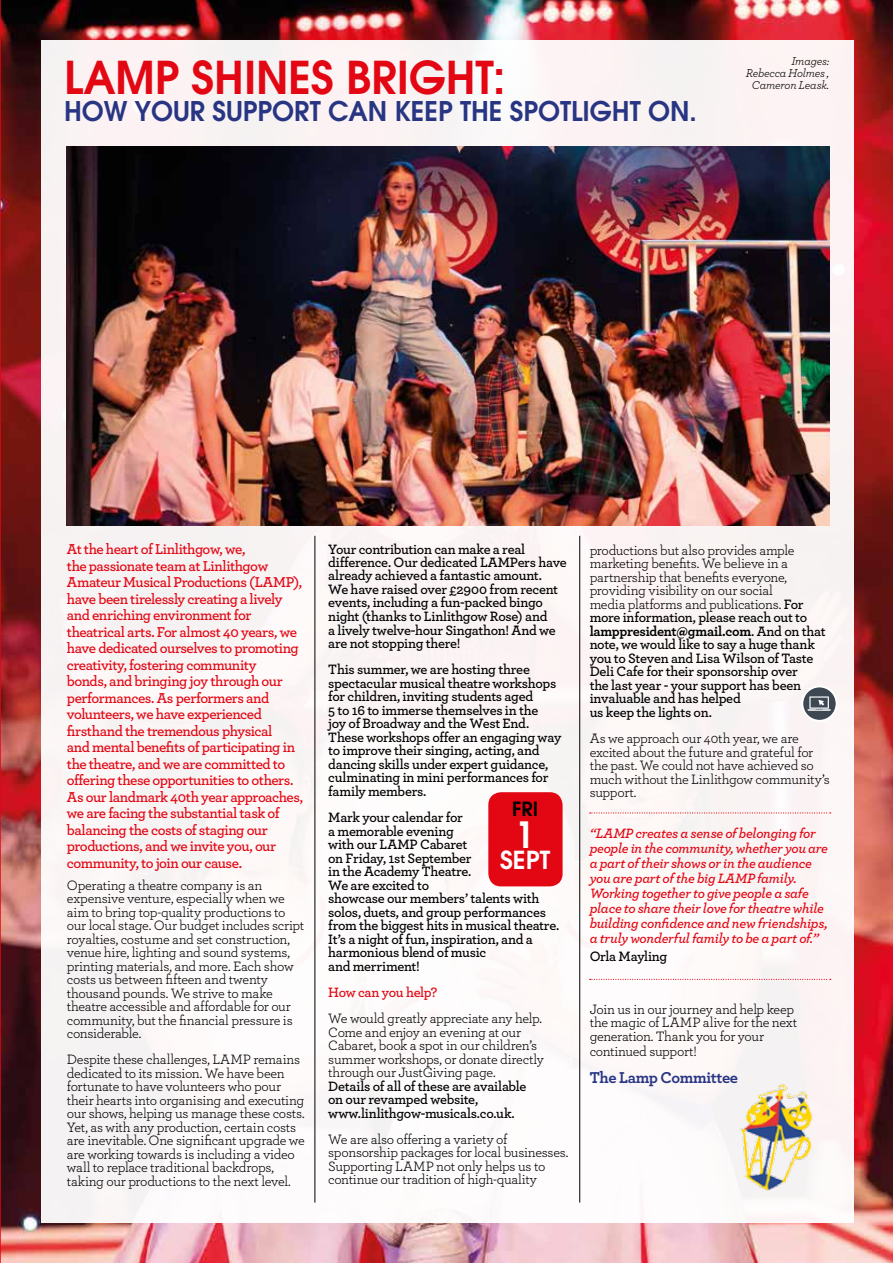
<style>
.page{position:relative;width:893px;height:1263px;background:#fff}
.page>*{position:absolute;margin:0;border:0;box-sizing:border-box;transform-origin:0 0}
.t1{font:600 45px "Avant Garde";color:#e30613}
.t2{font:600 36px "Avant Garde";color:#fff}
.t3{font:600 27px "Avant Garde";color:#283583}
.t4{font:600 24.75px "Avant Garde";color:#fff}
.t5{font:600 19.5px "Avant Garde";color:#000}
.t6{font:700 16.5px "Archer";letter-spacing:-.02em;color:#283583}
.t7{font:600 15px/16.5px "Archer";letter-spacing:-.035em;color:#e30613}
.t8{font:600 14.25px/13.5px "Archer";letter-spacing:-.02em;color:#000}
.t9{font:14.25px/13.5px "Archer";letter-spacing:-.025em;color:#000}
.t10{font:14.25px/15px "Archer Semibold LF Italic";letter-spacing:-.025em;color:#e30613}
.t11{font:600 14.25px "Archer";letter-spacing:-.025em;color:#e30613}
.t12{font:12px/12px "Archer Book LF Italic";letter-spacing:-.02em;color:#000;text-align:right}
.s1{font-weight:400}
.s2{font-weight:700}
</style>
<div class="page">
<img style="left:0;top:0;width:893px;height:1263px">
<div style="left:42px;top:40px;width:812px;height:1182px;background:#fdf6f6"></div>
<hr style="left:314px;top:536px;width:1px;height:666px;background:#000">
<hr style="left:579px;top:536px;width:1px;height:666px;background:#000">
<img style="left:67px;top:147px;width:762px;height:378px">
<img style="left:739px;top:1084px;width:74px;height:107px">
<div style="left:488px;top:792px;width:75px;height:94px;background:#e30613;border-radius:13px"></div>
<div style="left:802px;top:687px;width:34px;height:33px;background:#3d4853;border-radius:50%"></div>
<svg style="left:808px;top:696px;width:23px;height:15px"></svg>
<div style="left:801px;top:685px;width:37px;height:37px;border:2px solid #fff;border-radius:50%"></div>
<svg style="left:590px;top:812px;width:241px;height:1px"></svg>
<svg style="left:590px;top:979px;width:241px;height:1px"></svg>
<h1 class="t1" style="left:64px;top:48px;width:443px">LAMP SHINES BRIGHT:</h1>
<h3 class="t3" style="left:64px;top:93px;width:634px">HOW YOUR SUPPORT CAN KEEP THE SPOTLIGHT ON.</h3>
<p class="t12" style="left:746px;top:55px;width:85px">Images:<br>Rebecca Holmes ,<br>Cameron Leask.</p>
<p class="t7" style="left:67px;top:540px;width:238px">At the heart of Linlithgow, we,<br>the passionate team at Linlithgow Amateur Musical Productions (LAMP), have been tirelessly creating a lively and enriching environment for theatrical arts. For almost 40 years, we have dedicated ourselves to promoting creativity, fostering community<br>bonds, and bringing joy through our performances. As performers and volunteers, we have experienced firsthand the tremendous physical<br>and mental benefits of participating in the theatre, and we are committed to offering these opportunities to others.<br>As our landmark 40th year approaches, we are facing the substantial task of balancing the costs of staging our productions, and we invite you, our community, to join our cause.</p>
<p class="t9" style="left:67px;top:878px;width:239px">Operating a theatre company is an expensive venture, especially when we aim to bring top-quality productions to our local stage. Our budget includes script royalties, costume and set construction, venue hire, lighting and sound systems, printing materials, and more. Each show costs us between fifteen and twenty thousand pounds. We strive to make theatre accessible and affordable for our community, but the financial pressure is considerable.</p>
<p class="t9" style="left:67px;top:1052px;width:240px">Despite these challenges, LAMP remains dedicated to its mission. We have been fortunate to have volunteers who pour their hearts into organising and executing our shows, helping us manage these costs.<br>Yet, as with any production, certain costs are inevitable. One significant upgrade we are working towards is including a video wall to replace traditional backdrops, taking our productions to the next level.</p>
<p class="t8" style="left:328px;top:542px;width:240px">Your contribution can make a real difference. Our dedicated LAMPers have already achieved a fantastic amount.<br>We have raised over £2900 from recent events, including a fun-packed bingo night (thanks to Linlithgow Rose) and<br>a lively twelve-hour Singathon! And we are not stopping there!</p>
<p class="t8" style="left:328px;top:662px;width:235px">This summer, we are hosting three spectacular musical theatre workshops for children, inviting students aged<br>5 to 16 to immerse themselves in the<br>joy of Broadway and the West End.<br>These workshops offer an engaging way to improve their singing, acting, and dancing skills under expert guidance, culminating in mini performances for family members.</p>
<p class="t8" style="left:328px;top:810px;width:233px">Mark your calendar for<br>a memorable evening<br>with our LAMP Cabaret<br>on Friday, 1st September<br>in the Academy Theatre.<br>We are excited to<br>showcase our members’ talents with solos, duets, and group performances from the biggest hits in musical theatre.<br>It’s a night of fun, inspiration, and a harmonious blend of music<br>and merriment!</p>
<p class="t11" style="left:328px;top:983px;width:111px">How can you help?</p>
<p class="t9" style="left:328px;top:1011px;width:217px">We would greatly appreciate any help.<br>Come and enjoy an evening at our Cabaret, book a spot in our children’s summer workshops, or donate directly through our JustGiving page.</p>
<p class="t8" style="left:328px;top:1079px;width:200px">Details of all of these are available on our revamped website, www.linlithgow-musicals.co.uk.</p>
<p class="t9" style="left:328px;top:1132px;width:242px">We are also offering a variety of sponsorship packages for local businesses.<br>Supporting LAMP not only helps us to continue our tradition of high-quality</p>
<h3 class="t5" style="left:512px;top:796px;width:28px">FRI</h3>
<h2 class="t2" style="left:515px;top:811px;width:22px">1</h2>
<h3 class="t4" style="left:500px;top:844px;width:51px">SEPT</h3>
<p class="t8" style="left:590px;top:543px;width:238px"><span class="s1">productions but also provides ample marketing benefits. We believe in a partnership that benefits everyone, providing visibility on our social<br>media platforms and publications.</span> For more information, please reach out to <span class="s2">lamppresident@gmail.com</span>. And on that note, we would like to say a huge thank you to Steven and Lisa Wilson of Taste Deli Cafe for their sponsorship over<br>the last year - your support has been invaluable and has helped<br>us keep the lights on.</p>
<p class="t9" style="left:590px;top:731px;width:242px">As we approach our 40th year, we are excited about the future and grateful for the past. We could not have achieved so much without the Linlithgow community’s support.</p>
<p class="t10" style="left:590px;top:826px;width:240px">“LAMP creates a sense of belonging for people in the community, whether you are a part of their shows or in the audience you are part of the big LAMP family.<br>Working together to give people a safe place to share their love for theatre while building confidence and new friendships, a truly wonderful family to be a part of.”</p>
<p class="t8" style="left:590px;top:949px;width:79px">Orla Mayling</p>
<p class="t9" style="left:590px;top:1002px;width:209px">Join us in our journey and help keep the magic of LAMP alive for the next generation. Thank you for your</p>
<p class="t9" style="left:590px;top:1044px;width:109px">continued support!</p>
<p class="t6" style="left:590px;top:1067px;width:150px">The Lamp Committee</p>
</div>
